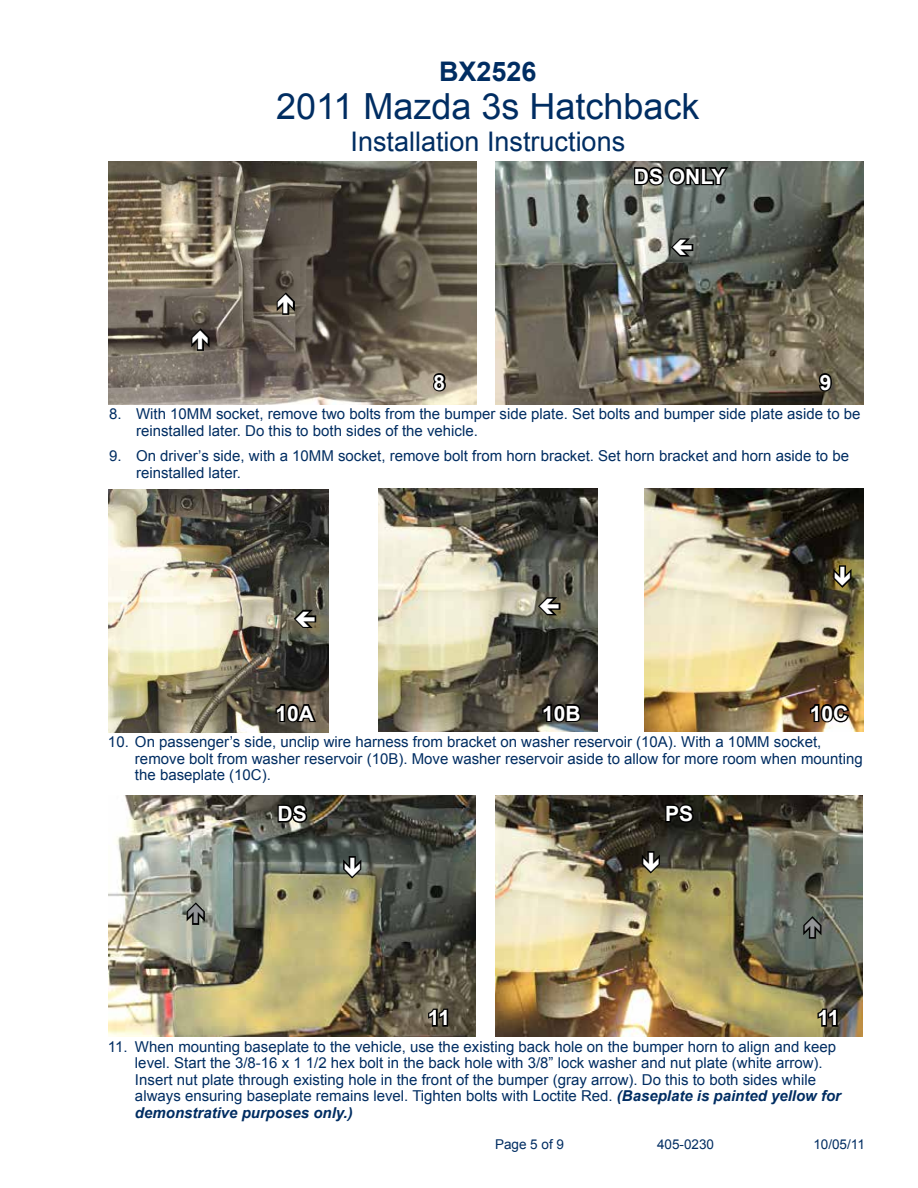
<style>
.page{position:relative;width:918px;height:1188px;background:#fff}
.page>*{position:absolute;margin:0;border:0;box-sizing:border-box;transform-origin:0 0}
.t1{font:36px "Arial";color:#002d62}
.t2{font:27px "Arial";color:#002d62}
.t3{font:700 27px "Arial";color:#002d62}
.t4{font:700 21px "Arial";color:#fff}
.t5{font:15px/16.5px "Arial";color:#002d62}
.t6{font:13.5px "Arial";color:#002d62}
.s1{font-weight:700;font-style:italic}
</style>
<div class="page">
<img style="left:108px;top:795px;width:368px;height:241px">
<img style="left:109px;top:489px;width:219px;height:243px">
<img style="left:108px;top:162px;width:369px;height:243px">
<img style="left:495px;top:162px;width:369px;height:243px">
<svg style="left:431px;top:371px;width:17px;height:23px"></svg>
<svg style="left:817px;top:371px;width:17px;height:22px"></svg>
<svg style="left:633px;top:163px;width:98px;height:26px;background:#3c3f3c"></svg>
<img style="left:378px;top:488px;width:219px;height:243px">
<img style="left:645px;top:488px;width:219px;height:243px">
<svg style="left:274px;top:700px;width:44px;height:25px"></svg>
<svg style="left:541px;top:702px;width:42px;height:23px"></svg>
<svg style="left:808px;top:702px;width:43px;height:23px"></svg>
<img style="left:495px;top:795px;width:368px;height:241px">
<svg style="left:276px;top:802px;width:34px;height:22px"></svg>
<svg style="left:664px;top:802px;width:32px;height:22px"></svg>
<svg style="left:427px;top:1007px;width:23px;height:21px"></svg>
<svg style="left:816px;top:1007px;width:23px;height:21px"></svg>
<svg style="left:292px;top:608px;width:26px;height:23px"></svg>
<svg style="left:342px;top:854px;width:22px;height:27px"></svg>
<svg style="left:274px;top:290px;width:22px;height:26px"></svg>
<svg style="left:189px;top:326px;width:22px;height:26px"></svg>
<svg style="left:669px;top:237px;width:26px;height:22px"></svg>
<svg style="left:536px;top:596px;width:26px;height:22px"></svg>
<svg style="left:832px;top:564px;width:22px;height:26px"></svg>
<svg style="left:640px;top:850px;width:23px;height:26px"></svg>
<svg style="left:185px;top:900px;width:23px;height:26px"></svg>
<svg style="left:802px;top:914px;width:22px;height:26px"></svg>
<h2 class="t3" style="left:439px;top:54px;width:99px">BX2526</h2>
<h1 class="t1" style="left:276px;top:83px;width:425px">2011 Mazda 3s Hatchback</h1>
<h2 class="t2" style="left:351px;top:124px;width:276px">Installation Instructions</h2>
<h3 class="t4" style="left:634px;top:162px;width:93px">DS ONLY</h3>
<h3 class="t4" style="left:434px;top:368px;width:13px">8</h3>
<h3 class="t4" style="left:820px;top:368px;width:13px">9</h3>
<p class="t5" style="left:136px;top:406px;width:726px;text-indent:-27px">8. With 10MM socket, remove two bolts from the bumper side plate. Set bolts and bumper side plate aside to be reinstalled later. Do this to both sides of the vehicle.</p>
<p class="t5" style="left:136px;top:448px;width:715px;text-indent:-27px">9. On driver’s side, with a 10MM socket, remove bolt from horn bracket. Set horn bracket and horn aside to be reinstalled later.</p>
<h3 class="t4" style="left:275px;top:699px;width:40px">10A</h3>
<h3 class="t4" style="left:542px;top:699px;width:40px">10B</h3>
<h3 class="t4" style="left:810px;top:699px;width:40px">10C</h3>
<p class="t5" style="left:135px;top:734px;width:729px;text-indent:-27px">10. On passenger’s side, unclip wire harness from bracket on washer reservoir (10A). With a 10MM socket, remove bolt from washer reservoir (10B). Move washer reservoir aside to allow for more room when mounting the baseplate (10C).</p>
<h3 class="t4" style="left:278px;top:800px;width:31px">DS</h3>
<h3 class="t4" style="left:665px;top:800px;width:30px">PS</h3>
<h3 class="t4" style="left:428px;top:1004px;width:24px">11</h3>
<h3 class="t4" style="left:817px;top:1004px;width:24px">11</h3>
<p class="t5" style="left:135px;top:1038px;width:708px;text-indent:-27px">11. When mounting baseplate to the vehicle, use the existing back hole on the bumper horn to align and keep level. Start the 3/8-16 x 1 1/2 hex bolt in the back hole with 3/8” lock washer and nut plate (white arrow).<br>Insert nut plate through existing hole in the front of the bumper (gray arrow). Do this to both sides while always ensuring baseplate remains level. Tighten bolts with Loctite Red. <span class="s1">(Baseplate is painted yellow for demonstrative purposes only.)</span></p>
<p class="t6" style="left:495px;top:1135px;width:71px">Page 5 of 9</p>
<p class="t6" style="left:657px;top:1135px;width:59px">405-0230</p>
<p class="t6" style="left:813px;top:1135px;width:53px">10/05/11</p>
</div>
